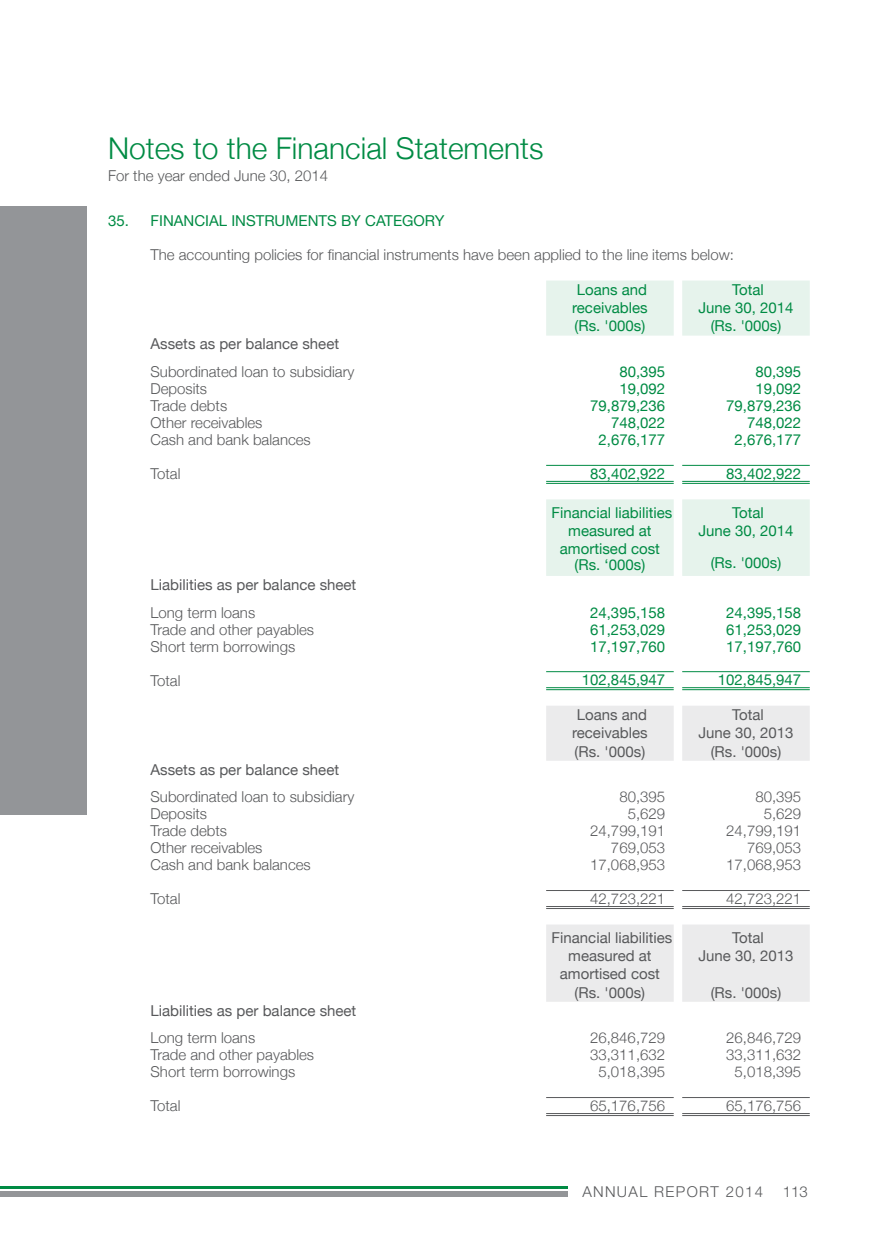
<style>
.page{position:relative;width:891px;height:1242px;background:#fff}
.page>*{position:absolute;margin:0;border:0;box-sizing:border-box;transform-origin:0 0}
.t1{font:300 30px "Helvetica Neue";color:#008b44}
.t2{font:300 15px "Helvetica Neue";color:#58595b}
.t3{font:15px/18px "Helvetica Neue";color:#008b44;text-align:center}
.t4{font:15px/18px "Helvetica Neue";color:#58595b;text-align:center}
.t5{font:300 15px "Helvetica Neue LT Std";letter-spacing:.09em;color:#58595b}
</style>
<div class="page">
<svg style="left:0;top:1186px;width:568px;height:11px"></svg>
<div style="left:0;top:207px;width:87px;height:608px;background:#939598"></div>
<svg style="left:546px;top:281px;width:264px;height:295px"></svg>
<svg style="left:546px;top:706px;width:264px;height:296px"></svg>
<hr style="left:682px;top:481px;width:128px;height:3px;background:#fff">
<hr style="left:546px;top:906px;width:128px;height:3px;background:#fff">
<hr style="left:546px;top:481px;width:128px;height:3px;background:#fff">
<hr style="left:682px;top:906px;width:128px;height:3px;background:#fff">
<hr style="left:682px;top:1097px;width:128px;height:1px;background:#58595b">
<hr style="left:682px;top:1113px;width:128px;height:1px;background:#58595b">
<hr style="left:682px;top:1115px;width:128px;height:1px;background:#58595b">
<hr style="left:682px;top:671px;width:128px;height:1px;background:#008b44">
<hr style="left:682px;top:687px;width:128px;height:1px;background:#008b44">
<hr style="left:682px;top:689px;width:128px;height:1px;background:#008b44">
<hr style="left:682px;top:465px;width:128px;height:1px;background:#008b44">
<hr style="left:682px;top:481px;width:128px;height:1px;background:#008b44">
<hr style="left:682px;top:483px;width:128px;height:1px;background:#008b44">
<hr style="left:546px;top:890px;width:128px;height:1px;background:#58595b">
<hr style="left:546px;top:906px;width:128px;height:1px;background:#58595b">
<hr style="left:546px;top:908px;width:128px;height:1px;background:#58595b">
<hr style="left:546px;top:1097px;width:128px;height:1px;background:#58595b">
<hr style="left:546px;top:1113px;width:128px;height:1px;background:#58595b">
<hr style="left:546px;top:1115px;width:128px;height:1px;background:#58595b">
<hr style="left:546px;top:465px;width:128px;height:1px;background:#008b44">
<hr style="left:546px;top:481px;width:128px;height:1px;background:#008b44">
<hr style="left:546px;top:483px;width:128px;height:1px;background:#008b44">
<hr style="left:682px;top:890px;width:128px;height:1px;background:#58595b">
<hr style="left:682px;top:906px;width:128px;height:1px;background:#58595b">
<hr style="left:682px;top:908px;width:128px;height:1px;background:#58595b">
<hr style="left:546px;top:671px;width:128px;height:1px;background:#008b44">
<hr style="left:546px;top:687px;width:128px;height:1px;background:#008b44">
<hr style="left:546px;top:689px;width:128px;height:1px;background:#008b44">
<h1 class="t1" style="left:108px;top:130px;width:437px">Notes to the Financial Statements</h1>
<p class="t2" style="left:108px;top:166px;width:222px">For the year ended June 30, 2014</p>
<p class="t3" style="left:108px;top:212px;width:338px">35. FINANCIAL INSTRUMENTS BY CATEGORY</p>
<p class="t2" style="left:151px;top:246px;width:585px">The accounting policies for financial instruments have been applied to the line items below:</p>
<p class="t3" style="left:572px;top:280px;width:77px">Loans and receivables</p>
<p class="t3" style="left:698px;top:280px;width:97px">Total<br>June 30, 2014</p>
<p class="t3" style="left:575px;top:317px;width:72px">(Rs. '000s)</p>
<p class="t3" style="left:711px;top:317px;width:72px">(Rs. '000s)</p>
<p class="t4" style="left:151px;top:335px;width:190px">Assets as per balance sheet</p>
<p class="t2" style="left:151px;top:363px;width:205px">Subordinated loan to subsidiary</p>
<p class="t3" style="left:619px;top:363px;width:47px">80,395</p>
<p class="t3" style="left:755px;top:363px;width:47px">80,395</p>
<p class="t2" style="left:151px;top:380px;width:58px">Deposits</p>
<p class="t3" style="left:619px;top:380px;width:47px">19,092</p>
<p class="t3" style="left:755px;top:380px;width:47px">19,092</p>
<p class="t2" style="left:151px;top:397px;width:78px">Trade debts</p>
<p class="t3" style="left:590px;top:397px;width:77px">79,879,236</p>
<p class="t3" style="left:726px;top:397px;width:77px">79,879,236</p>
<p class="t2" style="left:151px;top:414px;width:113px">Other receivables</p>
<p class="t3" style="left:611px;top:414px;width:56px">748,022</p>
<p class="t3" style="left:747px;top:414px;width:56px">748,022</p>
<p class="t2" style="left:151px;top:431px;width:162px">Cash and bank balances</p>
<p class="t3" style="left:599px;top:431px;width:68px">2,676,177</p>
<p class="t3" style="left:735px;top:431px;width:68px">2,676,177</p>
<p class="t2" style="left:151px;top:465px;width:32px">Total</p>
<p class="t3" style="left:590px;top:464px;width:77px">83,402,922</p>
<p class="t3" style="left:726px;top:464px;width:77px">83,402,922</p>
<p class="t3" style="left:552px;top:503px;width:122px">Financial liabilities measured at amortised cost</p>
<p class="t3" style="left:698px;top:503px;width:97px">Total<br>June 30, 2014</p>
<p class="t3" style="left:575px;top:555px;width:72px">(Rs. ‘000s)</p>
<p class="t3" style="left:711px;top:554px;width:72px">(Rs. '000s)</p>
<p class="t4" style="left:151px;top:575px;width:207px">Liabilities as per balance sheet</p>
<p class="t2" style="left:151px;top:603px;width:106px">Long term loans</p>
<p class="t3" style="left:590px;top:603px;width:77px">24,395,158</p>
<p class="t3" style="left:726px;top:603px;width:77px">24,395,158</p>
<p class="t2" style="left:151px;top:620px;width:165px">Trade and other payables</p>
<p class="t3" style="left:590px;top:620px;width:77px">61,253,029</p>
<p class="t3" style="left:726px;top:620px;width:77px">61,253,029</p>
<p class="t2" style="left:151px;top:637px;width:146px">Short term borrowings</p>
<p class="t3" style="left:590px;top:637px;width:77px">17,197,760</p>
<p class="t3" style="left:726px;top:637px;width:77px">17,197,760</p>
<p class="t2" style="left:151px;top:671px;width:32px">Total</p>
<p class="t3" style="left:582px;top:670px;width:85px">102,845,947</p>
<p class="t3" style="left:718px;top:670px;width:85px">102,845,947</p>
<p class="t4" style="left:572px;top:705px;width:77px">Loans and receivables</p>
<p class="t4" style="left:698px;top:705px;width:97px">Total<br>June 30, 2013</p>
<p class="t4" style="left:575px;top:742px;width:72px">(Rs. '000s)</p>
<p class="t4" style="left:711px;top:742px;width:72px">(Rs. '000s)</p>
<p class="t4" style="left:151px;top:760px;width:190px">Assets as per balance sheet</p>
<p class="t2" style="left:151px;top:788px;width:205px">Subordinated loan to subsidiary</p>
<p class="t2" style="left:619px;top:788px;width:47px">80,395</p>
<p class="t2" style="left:755px;top:788px;width:47px">80,395</p>
<p class="t2" style="left:151px;top:805px;width:58px">Deposits</p>
<p class="t2" style="left:628px;top:805px;width:39px">5,629</p>
<p class="t2" style="left:764px;top:805px;width:39px">5,629</p>
<p class="t2" style="left:151px;top:822px;width:78px">Trade debts</p>
<p class="t2" style="left:590px;top:822px;width:77px">24,799,191</p>
<p class="t2" style="left:726px;top:822px;width:77px">24,799,191</p>
<p class="t2" style="left:151px;top:839px;width:113px">Other receivables</p>
<p class="t2" style="left:611px;top:839px;width:56px">769,053</p>
<p class="t2" style="left:747px;top:839px;width:56px">769,053</p>
<p class="t2" style="left:151px;top:856px;width:162px">Cash and bank balances</p>
<p class="t2" style="left:590px;top:856px;width:77px">17,068,953</p>
<p class="t2" style="left:726px;top:856px;width:77px">17,068,953</p>
<p class="t2" style="left:151px;top:890px;width:32px">Total</p>
<p class="t2" style="left:590px;top:889px;width:77px">42,723,221</p>
<p class="t2" style="left:726px;top:889px;width:77px">42,723,221</p>
<p class="t4" style="left:552px;top:929px;width:122px">Financial liabilities measured at amortised cost</p>
<p class="t4" style="left:698px;top:929px;width:97px">Total<br>June 30, 2013</p>
<p class="t4" style="left:575px;top:983px;width:72px">(Rs. '000s)</p>
<p class="t4" style="left:711px;top:983px;width:72px">(Rs. '000s)</p>
<p class="t4" style="left:150px;top:1001px;width:207px">Liabilities as per balance sheet</p>
<p class="t2" style="left:150px;top:1029px;width:106px">Long term loans</p>
<p class="t2" style="left:590px;top:1029px;width:77px">26,846,729</p>
<p class="t2" style="left:726px;top:1029px;width:77px">26,846,729</p>
<p class="t2" style="left:150px;top:1046px;width:165px">Trade and other payables</p>
<p class="t2" style="left:590px;top:1046px;width:77px">33,311,632</p>
<p class="t2" style="left:726px;top:1046px;width:77px">33,311,632</p>
<p class="t2" style="left:150px;top:1063px;width:146px">Short term borrowings</p>
<p class="t2" style="left:598px;top:1063px;width:68px">5,018,395</p>
<p class="t2" style="left:735px;top:1063px;width:68px">5,018,395</p>
<p class="t2" style="left:150px;top:1097px;width:32px">Total</p>
<p class="t2" style="left:590px;top:1096px;width:77px">65,176,756</p>
<p class="t2" style="left:726px;top:1096px;width:77px">65,176,756</p>
<p class="t5" style="left:582px;top:1183px;width:182px">ANNUAL REPORT 2014</p>
<p class="t5" style="left:783px;top:1182px;width:27px">113</p>
</div>
